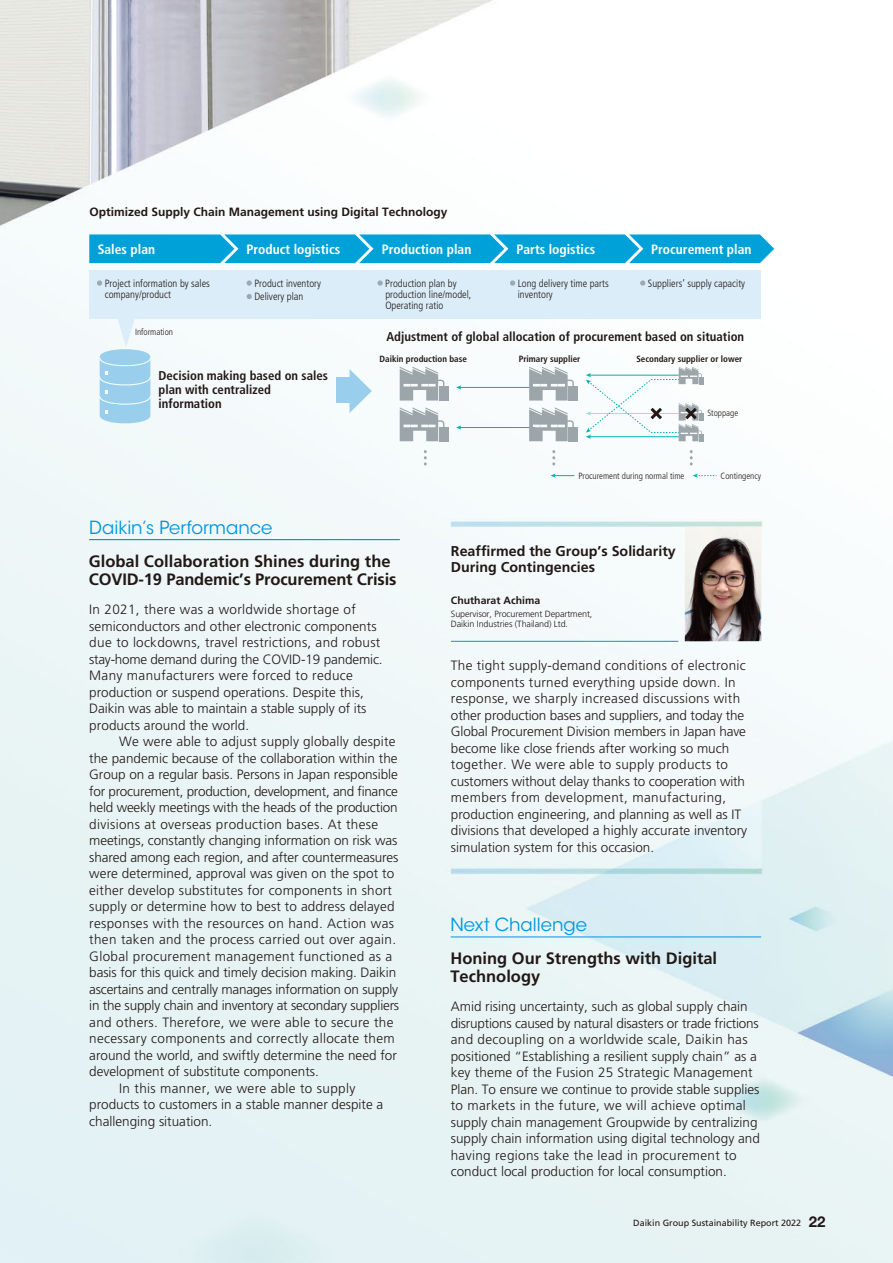
<style>
.page{position:relative;width:893px;height:1263px;background:#fff}
.page>*{position:absolute;margin:0;border:0;box-sizing:border-box;transform-origin:0 0}
.t1{font:18px "ITC Avant Garde Std";color:#0097e0}
.t2{font:700 16.5px/18px "Frutiger LT Std";color:#221815}
.t3{font:700 14.25px/15.8px "Frutiger LT Std";color:#221815}
.t4{font:300 13.5px/16.5px "Frutiger LT Std";color:#221815}
.t5{font:300 13.5px "Frutiger LT Std";letter-spacing:.025em;color:#221815}
.t6{font:700 condensed 13.5px "Frutiger LT Std";color:#fff}
.t7{font:300 13.5px "Frutiger LT Std";letter-spacing:-.02em;color:#221815}
.t8{font:300 13.5px "Frutiger LT Std";letter-spacing:.02em;color:#221815}
.t9{font:700 condensed 12.75px/14.2px "Frutiger LT Std";color:#221815}
.t10{font:700 12px "Frutiger LT Std";color:#221815}
.t11{font:300 condensed 10.5px/11.2px "Frutiger LT Std";color:#221815}
.t12{font:700 10.5px "Frutiger LT Std";color:#221815}
.t13{font:300 9px/10.5px "Frutiger LT Std";letter-spacing:-.01em;color:#221815}
.t14{font:700 condensed 9px "Frutiger LT Std";color:#221815}
.t15{font:300 condensed 9px "Frutiger LT Std";color:#221815}
.t16{font:9px "Frutiger LT Std";color:#221815}
.s1{color:#9ca9b0}
.s2{font-family:"Helvetica Neue LT Std";font-weight:700;font-size:15px}
</style>
<div class="page">
<img style="left:0;top:0;width:893px;height:1263px">
<div style="left:89px;top:271px;width:671px;height:48px;background:#dbedf9"></div>
<svg style="left:89px;top:234px;width:685px;height:29px;background:#0ca4d9"></svg>
<svg style="left:247px;top:280px;width:5px;height:6px"></svg>
<svg style="left:247px;top:294px;width:5px;height:5px"></svg>
<svg style="left:378px;top:280px;width:5px;height:6px"></svg>
<svg style="left:510px;top:280px;width:5px;height:6px"></svg>
<svg style="left:640px;top:280px;width:5px;height:6px"></svg>
<svg style="left:97px;top:280px;width:5px;height:6px"></svg>
<svg style="left:99px;top:319px;width:53px;height:107px"></svg>
<svg style="left:424px;top:452px;width:3px;height:16px"></svg>
<hr style="left:460px;top:427px;width:75px;height:1px;background:#00b1ae">
<svg style="left:456px;top:425px;width:5px;height:5px"></svg>
<hr style="left:460px;top:387px;width:75px;height:1px;background:#00b1ae">
<svg style="left:456px;top:385px;width:5px;height:5px"></svg>
<div style="left:439px;top:427px;width:9px;height:14px;background:#9ca5aa"></div>
<svg style="left:400px;top:407px;width:44px;height:34px"></svg>
<div style="left:439px;top:387px;width:9px;height:14px;background:#9ca5aa"></div>
<svg style="left:400px;top:367px;width:44px;height:34px"></svg>
<div style="left:568px;top:427px;width:10px;height:14px;background:#9ca5aa"></div>
<svg style="left:529px;top:407px;width:45px;height:34px"></svg>
<div style="left:568px;top:387px;width:10px;height:14px;background:#9ca5aa"></div>
<svg style="left:529px;top:367px;width:45px;height:34px"></svg>
<svg style="left:586px;top:367px;width:118px;height:74px"></svg>
<svg style="left:550px;top:452px;width:24px;height:26px"></svg>
<svg style="left:690px;top:452px;width:27px;height:26px"></svg>
<svg style="left:349px;top:369px;width:23px;height:44px"></svg>
<div style="left:336px;top:377px;width:18px;height:26px;background:#99cfec"></div>
<hr style="left:89px;top:539px;width:311px;height:1px;background:#0097e0">
<hr style="left:451px;top:936px;width:310px;height:1px;background:#0097e0">
<hr style="left:451px;top:641px;width:227px;height:1px;background:#0097e0">
<img style="left:685px;top:527px;width:76px;height:114px">
<p class="t10" style="left:89px;top:204px;width:360px">Optimized Supply Chain Management using Digital Technology</p>
<p class="t6" style="left:98px;top:241px;width:59px">Sales plan</p>
<p class="t6" style="left:246px;top:241px;width:95px">Product logistics</p>
<p class="t6" style="left:382px;top:241px;width:91px">Production plan</p>
<p class="t6" style="left:516px;top:241px;width:80px">Parts logistics</p>
<p class="t6" style="left:651px;top:241px;width:102px">Procurement plan</p>
<p class="t11" style="left:97px;top:278px;width:114px"><span class="s1">•</span> Project information by sales</p>
<p class="t11" style="left:640px;top:278px;width:106px"><span class="s1">•</span> Suppliers’ supply capacity</p>
<p class="t11" style="left:105px;top:289px;width:68px">company/product</p>
<p class="t11" style="left:247px;top:278px;width:76px"><span class="s1">•</span> Product inventory</p>
<p class="t11" style="left:247px;top:291px;width:58px"><span class="s1">•</span> Delivery plan</p>
<p class="t11" style="left:385px;top:278px;width:87px;text-indent:-8px"><span class="s1">•</span> Production plan by production line/model,<br>Operating ratio</p>
<p class="t11" style="left:518px;top:278px;width:92px;text-indent:-8px"><span class="s1">•</span> Long delivery time parts inventory</p>
<p class="t15" style="left:135px;top:327px;width:40px">Information</p>
<p class="t9" style="left:159px;top:368px;width:171px">Decision making based on sales plan with centralized information</p>
<h1 class="t1" style="left:89px;top:516px;width:185px">Daikin’s Performance</h1>
<p class="t9" style="left:386px;top:330px;width:359px">Adjustment of global allocation of procurement based on situation</p>
<p class="t14" style="left:380px;top:354px;width:89px">Daikin production base</p>
<p class="t14" style="left:519px;top:354px;width:63px">Primary supplier</p>
<p class="t14" style="left:636px;top:354px;width:107px">Secondary supplier or lower</p>
<p class="t15" style="left:707px;top:407px;width:32px">Stoppage</p>
<p class="t15" style="left:578px;top:470px;width:108px">Procurement during normal time</p>
<p class="t15" style="left:720px;top:470px;width:42px">Contingency</p>
<p class="t2" style="left:89px;top:552px;width:309px">Global Collaboration Shines during the<br>COVID-19 Pandemic’s Procurement Crisis</p>
<p class="t4" style="left:89px;top:601px;width:295px">In 2021, there was a worldwide shortage of semiconductors and other electronic components due to lockdowns, travel restrictions, and robust stay-home demand during the COVID-19 pandemic.<br>Many manufacturers were forced to reduce production or suspend operations. Despite this, Daikin was able to maintain a stable supply of its products around the world.</p>
<p class="t4" style="left:119px;top:733px;width:278px">We were able to adjust supply globally despite</p>
<p class="t4" style="left:89px;top:750px;width:310px">the pandemic because of the collaboration within the</p>
<p class="t4" style="left:89px;top:766px;width:310px">Group on a regular basis. Persons in Japan responsible</p>
<p class="t7" style="left:89px;top:783px;width:310px">for procurement, production, development, and finance</p>
<p class="t4" style="left:89px;top:799px;width:310px">held weekly meetings with the heads of the production</p>
<p class="t5" style="left:89px;top:816px;width:290px">divisions at overseas production bases. At these</p>
<p class="t4" style="left:89px;top:832px;width:310px">meetings, constantly changing information on risk was</p>
<p class="t4" style="left:89px;top:849px;width:311px">shared among each region, and after countermeasures</p>
<p class="t4" style="left:89px;top:865px;width:306px">were determined, approval was given on the spot to</p>
<p class="t8" style="left:89px;top:882px;width:304px">either develop substitutes for components in short</p>
<p class="t4" style="left:89px;top:898px;width:307px">supply or determine how to best to address delayed</p>
<p class="t5" style="left:89px;top:915px;width:306px">responses with the resources on hand. Action was</p>
<p class="t5" style="left:89px;top:932px;width:308px">then taken and the process carried out over again.</p>
<p class="t5" style="left:89px;top:948px;width:304px">Global procurement management functioned as a</p>
<p class="t4" style="left:89px;top:964px;width:308px">basis for this quick and timely decision making. Daikin</p>
<p class="t4" style="left:89px;top:981px;width:310px">ascertains and centrally manages information on supply</p>
<p class="t4" style="left:89px;top:997px;width:311px">in the supply chain and inventory at secondary suppliers</p>
<p class="t5" style="left:89px;top:1014px;width:306px">and others. Therefore, we were able to secure the</p>
<p class="t5" style="left:89px;top:1031px;width:307px">necessary components and correctly allocate them</p>
<p class="t4" style="left:89px;top:1047px;width:309px">around the world, and swiftly determine the need for</p>
<p class="t4" style="left:89px;top:1063px;width:231px">development of substitute components.</p>
<p class="t5" style="left:119px;top:1080px;width:238px">In this manner, we were able to supply</p>
<p class="t4" style="left:89px;top:1096px;width:296px">products to customers in a stable manner despite a</p>
<p class="t4" style="left:89px;top:1113px;width:125px">challenging situation.</p>
<p class="t3" style="left:451px;top:543px;width:226px">Reaffirmed the Group’s Solidarity<br>During Contingencies</p>
<p class="t13" style="left:451px;top:608px;width:143px">Supervisor, Procurement Department,<br>Daikin Industries (Thailand) Ltd.</p>
<p class="t12" style="left:451px;top:594px;width:91px">Chutharat Achima</p>
<p class="t4" style="left:451px;top:657px;width:298px">The tight supply-demand conditions of electronic components turned everything upside down. In response, we sharply increased discussions with other production bases and suppliers, and today the Global Procurement Division members in Japan have become like close friends after working so much together. We were able to supply products to customers without delay thanks to cooperation with members from development, manufacturing, production engineering, and planning as well as IT divisions that developed a highly accurate inventory simulation system for this occasion.</p>
<h1 class="t1" style="left:450px;top:914px;width:138px">Next Challenge</h1>
<p class="t2" style="left:450px;top:950px;width:268px">Honing Our Strengths with Digital<br>Technology</p>
<p class="t4" style="left:451px;top:999px;width:311px">Amid rising uncertainty, such as global supply chain disruptions caused by natural disasters or trade frictions and decoupling on a worldwide scale, Daikin has positioned “Establishing a resilient supply chain” as a key theme of the Fusion 25 Strategic Management Plan. To ensure we continue to provide stable supplies to markets in the future, we will achieve optimal supply chain management Groupwide by centralizing supply chain information using digital technology and having regions take the lead in procurement to conduct local production for local consumption.</p>
<p class="t16" style="left:633px;top:1218px;width:194px">Daikin Group Sustainability Report 2022 <span class="s2">22</span></p>
</div>
